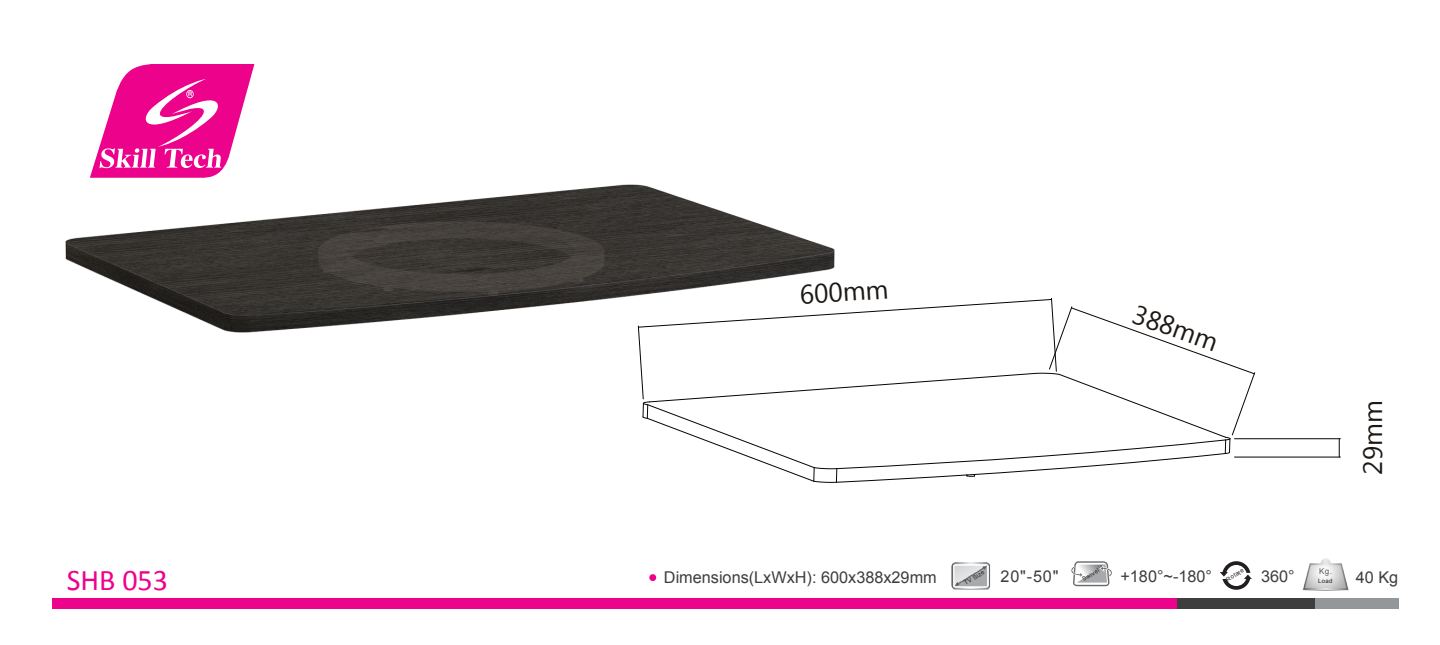
<style>
.page{position:relative;width:1440px;height:645px;background:#fff}
.page>*{position:absolute;margin:0;border:0;box-sizing:border-box;transform-origin:0 0}
.t1{font:30px "Calibri";color:#ed028c}
.t2{font:26.5px "Leelawadee";color:#1d1814}
.t3{font:16.25px "Arial";color:#3e3e3f}
.t4{font:8px "Arial";color:#57585a}
.t5{font:6px "Arial";color:#231f20}
</style>
<div class="page">
<div style="left:1315px;top:598px;width:83px;height:11px;background:#949799"></div>
<div style="left:52px;top:598px;width:1125px;height:11px;background:#ed028c"></div>
<div style="left:1177px;top:598px;width:138px;height:11px;background:#3e3e3f"></div>
<img style="left:951px;top:562px;width:40px;height:26px">
<img style="left:1303px;top:558px;width:46px;height:31px">
<svg style="left:1071px;top:561px;width:41px;height:26px"></svg>
<svg style="left:1220px;top:561px;width:31px;height:28px"></svg>
<img style="left:65px;top:184px;width:770px;height:149px">
<hr style="left:1234px;top:438px;width:106px;height:1px;background:#050504">
<hr style="left:1234px;top:456px;width:106px;height:1px;background:#050504">
<svg style="left:637px;top:297px;width:618px;height:185px"></svg>
<svg style="left:1338px;top:438px;width:1px;height:19px"></svg>
<svg style="left:649px;top:573px;width:7px;height:7px"></svg>
<svg style="left:82px;top:64px;width:180px;height:121px"></svg>
<h2 class="t2" style="left:798px;top:279px;width:90px;rotate:-4deg">600mm</h2>
<h2 class="t2" style="left:1138px;top:298px;width:90px;rotate:20deg">388mm</h2>
<h2 class="t2" style="left:1357px;top:474px;width:76px;rotate:-90deg">29mm</h2>
<p class="t5" style="left:1080px;top:575px;width:20px;rotate:-31deg">Swivel</p>
<p class="t5" style="left:1224px;top:576px;width:21px;rotate:-31deg">Rotate</p>
<p class="t4" style="left:1318px;top:565px;width:14px">Kg.</p>
<h1 class="t1" style="left:67px;top:560px;width:103px">SHB 053</h1>
<p class="t5" style="left:962px;top:579px;width:24px;rotate:-32deg">TV Size</p>
<p class="t3" style="left:1000px;top:565px;width:59px">20"-50"</p>
<p class="t3" style="left:1120px;top:565px;width:93px">+180°~-180°</p>
<p class="t3" style="left:1260px;top:565px;width:35px">360°</p>
<p class="t5" style="left:1318px;top:576px;width:16px">Load</p>
<p class="t3" style="left:664px;top:566px;width:274px">Dimensions(LxWxH): 600x388x29mm</p>
<p class="t3" style="left:1355px;top:566px;width:44px">40 Kg</p>
</div>
